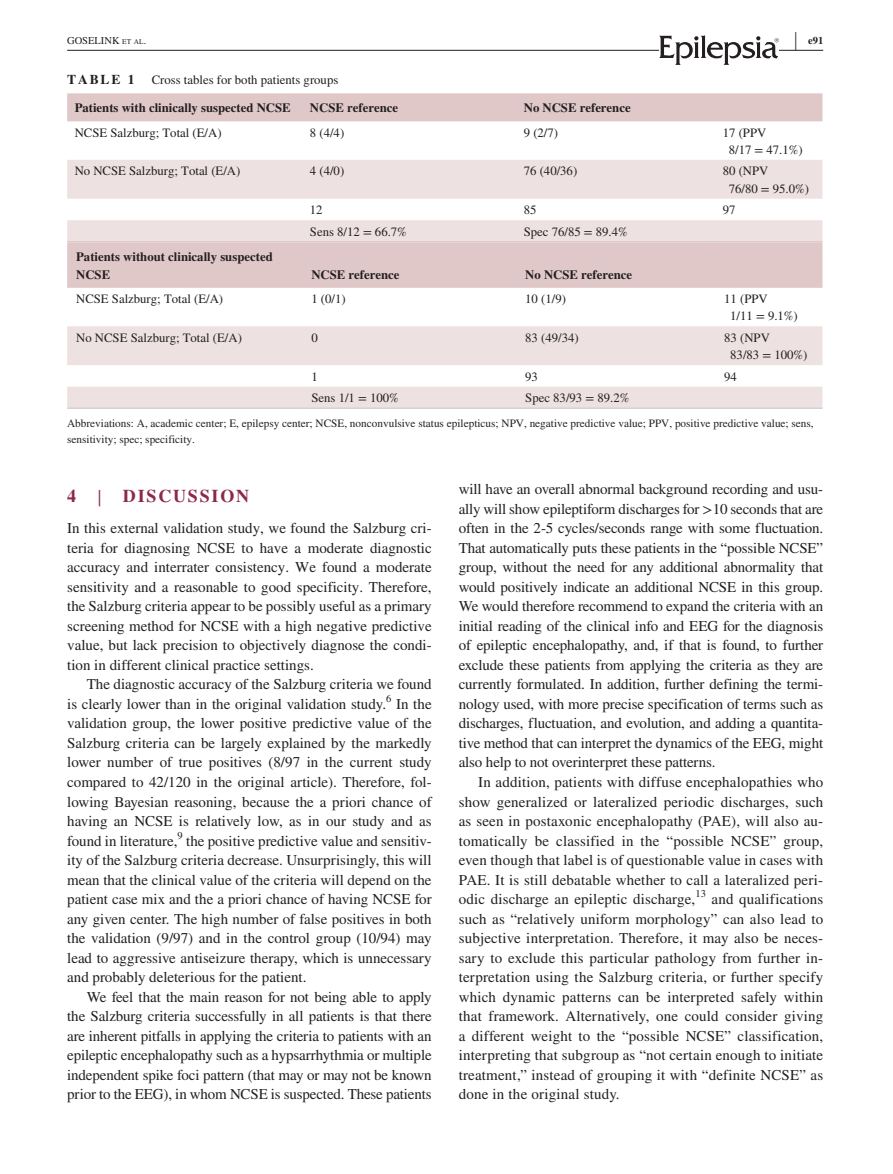
<style>
.page{position:relative;width:893px;height:1174px;background:#fff}
.page>*{position:absolute;margin:0;border:0;box-sizing:border-box;transform-origin:0 0}
.t1{font:700 25.95px "STIX";color:#231f20;scale:.36 1}
.t2{font:700 18px "STIX";letter-spacing:.1em;color:#8c284e}
.t3{font:15px/19.5px "STIX";color:#231f20;text-align:justify}
.t4{font:700 13.5px "STIX";letter-spacing:.14em;color:#231f20}
.t5{font:12.75px/17.2px "STIX";color:#231f20}
.t6{font:700 12.75px/17.2px "STIX";color:#231f20}
.t7{font:11.25px/15.8px "STIX";color:#231f20}
.t8{font:10.5px "STIX";color:#231f20}
.t9{font:10.5px "STIX";color:#231f20}
.t10{font:700 10.5px "STIX";color:#231f20}
.s1{font-size:7.35px}
.s2{font-weight:400;font-size:23.7px}
</style>
<div class="page">
<hr style="left:67px;top:50px;width:756px;height:1px;background:#231f20">
<svg style="left:659px;top:35px;width:120px;height:30px"></svg>
<div style="left:67px;top:93px;width:755px;height:28px;background:#e0c8c9"></div>
<svg style="left:67px;top:160px;width:755px;height:81px;fill:#eee1e1"></svg>
<hr style="left:67px;top:241px;width:235px;height:1px;background:#e0c8c9">
<hr style="left:302px;top:241px;width:214px;height:1px;background:#e0c8c9">
<hr style="left:516px;top:241px;width:199px;height:1px;background:#e0c8c9">
<hr style="left:715px;top:241px;width:107px;height:1px;background:#e0c8c9">
<div style="left:67px;top:242px;width:755px;height:46px;background:#e0c8c9"></div>
<svg style="left:67px;top:326px;width:755px;height:81px;fill:#eee1e1"></svg>
<hr style="left:67px;top:407px;width:235px;height:2px;background:#d1d2d4">
<hr style="left:302px;top:407px;width:214px;height:2px;background:#d1d2d4">
<hr style="left:516px;top:407px;width:199px;height:2px;background:#d1d2d4">
<hr style="left:715px;top:407px;width:107px;height:2px;background:#d1d2d4">
<h1 class="t1" style="left:795px;top:26px;width:7px">|</h1>
<p class="t8" style="left:67px;top:33px;width:81px">GOSELINK <span class="s1">et al</span>.</p>
<p class="t10" style="left:808px;top:34px;width:17px">e91</p>
<p class="t4" style="left:67px;top:71px;width:69px">TABLE 1</p>
<p class="t5" style="left:152px;top:72px;width:188px">Cross tables for both patients groups</p>
<p class="t6" style="left:75px;top:99px;width:218px">Patients with clinically suspected NCSE</p>
<p class="t6" style="left:310px;top:99px;width:90px">NCSE reference</p>
<p class="t6" style="left:524px;top:99px;width:108px">No NCSE reference</p>
<p class="t5" style="left:75px;top:124px;width:148px">NCSE Salzburg; Total (E/A)</p>
<p class="t5" style="left:310px;top:124px;width:36px">8 (4/4)</p>
<p class="t5" style="left:524px;top:124px;width:36px">9 (2/7)</p>
<p class="t5" style="left:729px;top:124px;width:75px;text-indent:-6px">17 (PPV<br>8/17 = 47.1%)</p>
<p class="t5" style="left:75px;top:163px;width:167px">No NCSE Salzburg; Total (E/A)</p>
<p class="t5" style="left:310px;top:163px;width:36px">4 (4/0)</p>
<p class="t5" style="left:524px;top:163px;width:55px">76 (40/36)</p>
<p class="t5" style="left:729px;top:163px;width:82px;text-indent:-6px">80 (NPV<br>76/80 = 95.0%)</p>
<p class="t5" style="left:310px;top:202px;width:14px">12</p>
<p class="t5" style="left:524px;top:202px;width:14px">85</p>
<p class="t5" style="left:723px;top:202px;width:14px">97</p>
<p class="t5" style="left:310px;top:224px;width:98px">Sens 8/12 = 66.7%</p>
<p class="t5" style="left:524px;top:224px;width:105px">Spec 76/85 = 89.4%</p>
<p class="t6" style="left:76px;top:248px;width:198px">Patients without clinically suspected<br>NCSE</p>
<p class="t6" style="left:311px;top:265px;width:90px">NCSE reference</p>
<p class="t6" style="left:525px;top:265px;width:108px">No NCSE reference</p>
<p class="t5" style="left:76px;top:291px;width:148px">NCSE Salzburg; Total (E/A)</p>
<p class="t5" style="left:311px;top:291px;width:36px">1 (0/1)</p>
<p class="t5" style="left:525px;top:291px;width:42px">10 (1/9)</p>
<p class="t5" style="left:730px;top:291px;width:69px;text-indent:-6px">11 (PPV<br>1/11 = 9.1%)</p>
<p class="t5" style="left:76px;top:330px;width:167px">No NCSE Salzburg; Total (E/A)</p>
<p class="t5" style="left:311px;top:330px;width:8px">0</p>
<p class="t5" style="left:525px;top:330px;width:55px">83 (49/34)</p>
<p class="t5" style="left:730px;top:330px;width:79px;text-indent:-6px">83 (NPV<br>83/83 = 100%)</p>
<p class="t5" style="left:311px;top:368px;width:8px">1</p>
<p class="t5" style="left:525px;top:368px;width:14px">93</p>
<p class="t5" style="left:724px;top:368px;width:14px">94</p>
<p class="t5" style="left:311px;top:390px;width:89px">Sens 1/1 = 100%</p>
<p class="t5" style="left:525px;top:390px;width:105px">Spec 83/93 = 89.2%</p>
<p class="t7" style="left:67px;top:416px;width:748px">Abbreviations: A, academic center; E, epilepsy center; NCSE, nonconvulsive status epilepticus; NPV, negative predictive value; PPV, positive predictive value; sens, sensitivity; spec; specificity.</p>
<p class="t2" style="left:67px;top:486px;width:184px">4 <span class="s2">|</span> DISCUSSION</p>
<p class="t3" style="left:67px;top:519px;width:366px">In this external validation study, we found the Salzburg cri&shy;teria for diagnosing NCSE to have a moderate diagnostic accuracy and interrater consistency. We found a moderate sensitivity and a reasonable to good specificity. Therefore, the Salzburg criteria appear to be possibly useful as a primary screening method for NCSE with a high negative predictive value, but lack precision to objectively diagnose the condi&shy;tion in different clinical practice settings.</p>
<p class="t3" style="left:67px;top:675px;width:366px;text-indent:20px">The diagnostic accuracy of the Salzburg criteria we found is clearly lower than in the original validation study.</p>
<p class="t9" style="left:386px;top:691px;width:7px">6</p>
<p class="t3" style="left:67px;top:695px;width:366px;text-indent:329px">In the validation group, the lower positive predictive value of the Salzburg criteria can be largely explained by the markedly lower number of true positives (8/97 in the current study compared to 42/120 in the original article). Therefore, fol&shy;lowing Bayesian reasoning, because the a priori chance of having an NCSE is relatively low, as in our study and as found in literature,</p>
<p class="t9" style="left:178px;top:828px;width:7px">9</p>
<p class="t3" style="left:67px;top:831px;width:366px;text-indent:119px">the positive predictive value and sensitiv&shy;ity of the Salzburg criteria decrease. Unsurprisingly, this will mean that the clinical value of the criteria will depend on the patient case mix and the a priori chance of having NCSE for any given center. The high number of false positives in both the validation (9/97) and in the control group (10/94) may lead to aggressive antiseizure therapy, which is unnecessary and probably deleterious for the patient.</p>
<p class="t3" style="left:67px;top:987px;width:366px;text-indent:20px">We feel that the main reason for not being able to apply the Salzburg criteria successfully in all patients is that there are inherent pitfalls in applying the criteria to patients with an epileptic encephalopathy such as a hypsarrhythmia or multiple independent spike foci pattern (that may or may not be known prior to the EEG), in whom NCSE is suspected. These patients</p>
<p class="t3" style="left:459px;top:480px;width:366px">will have an overall abnormal background recording and usu&shy;ally will show epileptiform discharges for &gt;10 seconds that are often in the 2‐5 cycles/seconds range with some fluctuation.<br>That automatically puts these patients in the “possible NCSE” group, without the need for any additional abnormality that would positively indicate an additional NCSE in this group.<br>We would therefore recommend to expand the criteria with an initial reading of the clinical info and EEG for the diagnosis of epileptic encephalopathy, and, if that is found, to further exclude these patients from applying the criteria as they are currently formulated. In addition, further defining the termi&shy;nology used, with more precise specification of terms such as discharges, fluctuation, and evolution, and adding a quantita&shy;tive method that can interpret the dynamics of the EEG, might also help to not overinterpret these patterns.</p>
<p class="t3" style="left:459px;top:773px;width:366px;text-indent:19px">In addition, patients with diffuse encephalopathies who show generalized or lateralized periodic discharges, such as seen in postaxonic encephalopathy (PAE), will also au&shy;tomatically be classified in the “possible NCSE” group, even though that label is of questionable value in cases with PAE. It is still debatable whether to call a lateralized peri&shy;odic discharge an epileptic discharge,</p>
<p class="t9" style="left:695px;top:886px;width:12px">13</p>
<p class="t3" style="left:459px;top:890px;width:366px;text-indent:253px">and qualifications such as “relatively uniform morphology” can also lead to subjective interpretation. Therefore, it may also be neces&shy;sary to exclude this particular pathology from further in&shy;terpretation using the Salzburg criteria, or further specify which dynamic patterns can be interpreted safely within that framework. Alternatively, one could consider giving a different weight to the “possible NCSE” classification, interpreting that subgroup as “not certain enough to initiate treatment,” instead of grouping it with “definite NCSE” as done in the original study.</p>
</div>
